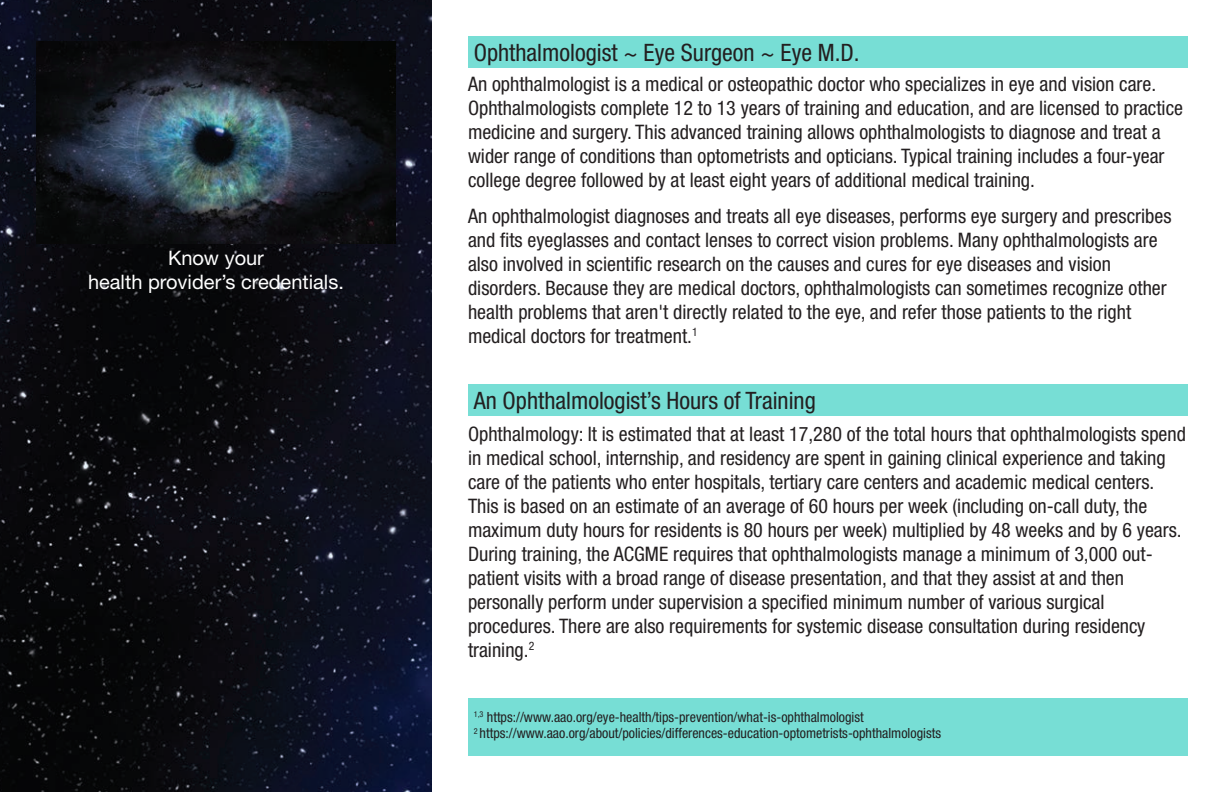
<style>
.page{position:relative;width:1224px;height:792px;background:#fff}
.page>*{position:absolute;margin:0;border:0;box-sizing:border-box;transform-origin:0 0}
.t1{font:condensed 24px "Helvetica Neue";color:#231f20}
.t2{font:condensed 20px/24px "Helvetica Neue";color:#231f20}
.t3{font:20px/24px "Helvetica Neue";color:#fff;text-align:center}
.t4{font:condensed 14px/16.8px "Helvetica Neue";color:#231f20}
</style>
<div class="page">
<img style="left:0;top:0;width:432px;height:792px">
<img style="left:36px;top:41px;width:360px;height:203px">
<div style="left:468px;top:36px;width:720px;height:31px;background:#77ded5"></div>
<div style="left:468px;top:384px;width:720px;height:32px;background:#77ded5"></div>
<div style="left:468px;top:698px;width:720px;height:58px;background:#77ded5"></div>
<p class="t3" style="left:88px;top:245px;width:257px">Know your<br>health provider’s credentials.</p>
<p class="t1" style="left:468px;top:33px;width:145px">Ophthalmologist</p>
<p class="t2" style="left:468px;top:72px;width:717px">An ophthalmologist is a medical or osteopathic doctor who specializes in eye and vision care.<br>Ophthalmologists complete 12 to 13 years of training and education, and are licensed to practice medicine and surgery. This advanced training allows ophthalmologists to diagnose and treat a wider range of conditions than optometrists and opticians. Typical training includes a four-year college degree followed by at least eight years of additional medical training.</p>
<p class="t2" style="left:468px;top:204px;width:705px">An ophthalmologist diagnoses and treats all eye diseases, performs eye surgery and prescribes and fits eyeglasses and contact lenses to correct vision problems. Many ophthalmologists are also involved in scientific research on the causes and cures for eye diseases and vision disorders. Because they are medical doctors, ophthalmologists can sometimes recognize other health problems that aren't directly related to the eye, and refer those patients to the right medical doctors for treatment.<sup>1</sup></p>
<p class="t1" style="left:474px;top:38px;width:387px">Ophthalmologist ~ Eye Surgeon ~ Eye M.D.</p>
<p class="t1" style="left:474px;top:387px;width:344px">An Ophthalmologist’s Hours of Training</p>
<p class="t2" style="left:468px;top:421px;width:720px">Ophthalmology: It is estimated that at least 17,280 of the total hours that ophthalmologists spend in medical school, internship, and residency are spent in gaining clinical experience and taking care of the patients who enter hospitals, tertiary care centers and academic medical centers.<br>This is based on an estimate of an average of 60 hours per week (including on-call duty, the maximum duty hours for residents is 80 hours per week) multiplied by 48 weeks and by 6 years.<br>During training, the ACGME requires that ophthalmologists manage a minimum of 3,000 out&shy;patient visits with a broad range of disease presentation, and that they assist at and then personally perform under supervision a specified minimum number of various surgical procedures. There are also requirements for systemic disease consultation during residency training.<sup>2</sup></p>
<p class="t4" style="left:474px;top:708px;width:469px"><sup>1,3</sup> https://www.aao.org/eye-health/tips-prevention/what-is-ophthalmologist<br><sup>2</sup> https://www.aao.org/about/policies/differences-education-optometrists-ophthalmologists</p>
</div>
